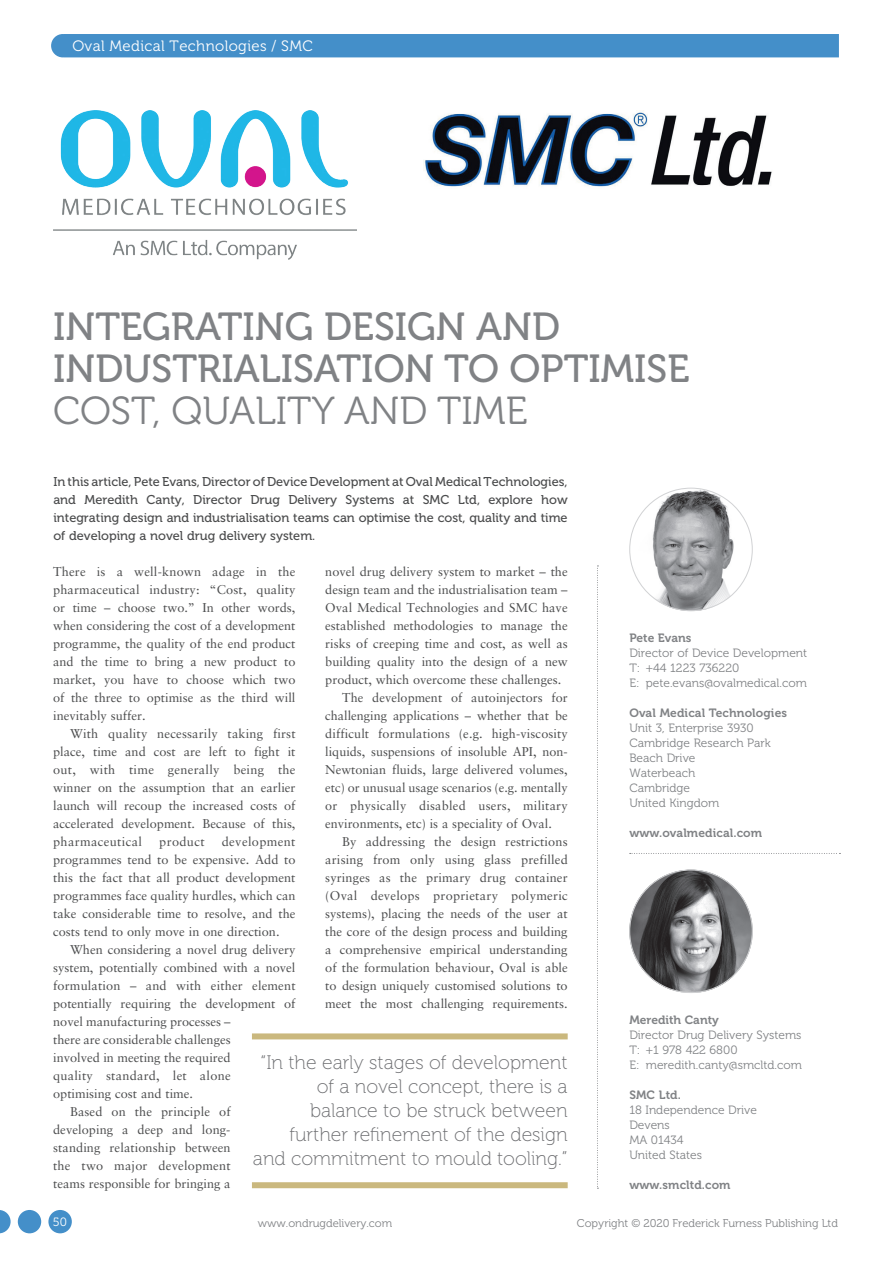
<style>
.page{position:relative;width:893px;height:1263px;background:#fff}
.page>*{position:absolute;margin:0;border:0;box-sizing:border-box;transform-origin:0 0}
.MF_Title{font:39px/42px "Museo 500";color:#808285}
.MF_pullquote{font:19.5px/24px "Museo 100";color:#6c6d70;text-align:right}
.t1{font:15px "Museo 300";letter-spacing:.025em;color:#fff}
.MF_body{font:12.75px/18px "Sabon LT Std";color:#4b4c4d;text-align:justify}
.MF_body_no_indent{font:12.75px/18px "Sabon LT Std";color:#4b4c4d;text-align:justify}
.MF_standfirst{font:12.75px/18px "Museo 500";color:#4b4c4d;text-align:justify}
.MF_body-2{font:12.75px "Sabon LT Std";letter-spacing:.03em;color:#4b4c4d}
.MF_author_box_body{font:12px/15px "Museo 300";color:#808285}
.MF_author_box_body_B{font:12px "Museo 700";letter-spacing:.01em;color:#808285}
.MF_author_box_body_U{font:12px "Museo 700";letter-spacing:.01em;color:#808285}
.t2{font:12px "Museo 300";color:#fff}
.t3{font:11.25px "Museo 300";color:#808285}
.s1{font-family:"Museo 300"}
.s2{font-family:"Museo 700"}
</style>
<div class="page">
<div style="left:51px;top:34px;width:788px;height:23px;background:#448fc9"></div>
<svg style="left:597px;top:566px;width:1px;height:623px"></svg>
<svg style="left:630px;top:853px;width:210px;height:1px"></svg>
<img style="left:629px;top:488px;width:124px;height:123px;border-radius:62px">
<img style="left:629px;top:870px;width:124px;height:123px;border-radius:62px">
<div style="left:252px;top:1033px;width:316px;height:6px;background:#cab87e"></div>
<div style="left:252px;top:1182px;width:316px;height:6px;background:#cab87e"></div>
<img style="left:53px;top:111px;width:303px;height:148px">
<img style="left:423px;top:111px;width:349px;height:76px">
<div style="left:48px;top:1210px;width:24px;height:23px;background:#448fc9;border-radius:50%"></div>
<div style="left:18px;top:1210px;width:23px;height:23px;background:#448fc9;border-radius:50%"></div>
<svg style="left:0;top:1210px;width:11px;height:23px"></svg>
<p class="t1" style="left:72px;top:37px;width:242px">Oval Medical Technologies / SMC</p>
<p class="MF_Title" style="left:53px;top:306px;width:638px">INTEGRATING DESIGN AND<br>INDUSTRIALISATION TO OPTIMISE<br><span class="s1">COST, QUALITY AND TIME</span></p>
<p class="MF_standfirst" style="left:53px;top:473px;width:516px">In this article, Pete Evans, Director of Device Development at Oval Medical Technologies, and Meredith Canty, Director Drug Delivery Systems at SMC Ltd, explore how integrating design and industrialisation teams can optimise the cost, quality and time of developing a novel drug delivery system.</p>
<p class="MF_body_no_indent" style="left:53px;top:562px;width:244px">There is a well-known adage in the pharmaceutical industry: “Cost, quality or time – choose two.” In other words, when considering the cost of a development programme, the quality of the end product and the time to bring a new product to market, you have to choose which two of the three to optimise as the third will inevitably suffer.</p>
<p class="MF_body" style="left:53px;top:724px;width:244px;text-indent:17px">With quality necessarily taking first place, time and cost are left to fight it out, with time generally being the winner on the assumption that an earlier launch will recoup the increased costs of accelerated development. Because of this, pharmaceutical</p>
<p class="MF_body" style="left:325px;top:562px;width:244px">novel drug delivery system to market – the design team and the industrialisation team – Oval Medical Technologies and SMC have established methodologies to manage the risks of creeping time and cost, as well as building quality into the design of a new product, which overcome these challenges.</p>
<p class="MF_body" style="left:325px;top:688px;width:244px;text-indent:17px">The development of autoinjectors for challenging applications – whether that be difficult formulations (e.g. high-viscosity liquids, suspensions of insoluble API, non-Newtonian fluids, large delivered volumes, etc) or unusual usage scenarios (e.g. mentally or physically disabled users, military environments, etc) is a speciality of Oval.</p>
<p class="MF_body" style="left:325px;top:832px;width:244px;text-indent:17px">By addressing the design restrictions arising from only using glass prefilled syringes as the primary drug container (Oval develops proprietary polymeric systems), placing the needs of the user at the core of the design process and building a comprehensive empirical understanding of the formulation behaviour, Oval is able to design uniquely customised solutions to meet the most challenging requirements.</p>
<p class="MF_body" style="left:53px;top:832px;width:244px;text-indent:169px">development programmes tend to be expensive. Add to this the fact that all product development programmes face quality hurdles, which can take considerable time to resolve, and the costs tend to only move in one direction.</p>
<p class="MF_body" style="left:53px;top:940px;width:244px;text-align:left;text-indent:17px">When considering a novel drug delivery system, potentially combined with a novel formulation – and with either element potentially requiring the development of novel manufacturing processes –<br>there are considerable challenges<br>involved in meeting the required<br>quality standard, let alone<br>optimising cost and time.</p>
<p class="MF_body" style="left:53px;top:1102px;width:179px;text-indent:17px">Based on the principle of developing a deep and long&shy;standing relationship between the two major development teams responsible for bringing a</p>
<p class="MF_body-2" style="left:159px;top:834px;width:47px">product</p>
<p class="MF_pullquote" style="left:253px;top:1051px;width:316px">“In the early stages of development of a novel concept, there is a balance to be struck between further refinement of the design and commitment to mould tooling.”</p>
<p class="MF_author_box_body" style="left:629px;top:630px;width:179px"><span class="s2">Pete Evans<br></span>Director of Device Development</p>
<p class="MF_author_box_body" style="left:629px;top:660px;width:111px">T: +44 1223 736220</p>
<p class="MF_author_box_body" style="left:629px;top:675px;width:179px">E: pete.evans@ovalmedical.com</p>
<p class="MF_author_box_body_B" style="left:629px;top:706px;width:159px">Oval Medical Technologies</p>
<p class="MF_author_box_body" style="left:629px;top:720px;width:126px">Unit 3, Enterprise 3930</p>
<p class="MF_author_box_body" style="left:629px;top:735px;width:143px">Cambridge Research Park</p>
<p class="MF_author_box_body" style="left:629px;top:750px;width:68px">Beach Drive</p>
<p class="MF_author_box_body" style="left:629px;top:765px;width:68px">Waterbeach</p>
<p class="MF_author_box_body" style="left:629px;top:780px;width:62px">Cambridge</p>
<p class="MF_author_box_body" style="left:629px;top:795px;width:92px">United Kingdom</p>
<p class="MF_author_box_body_U" style="left:629px;top:826px;width:134px">www.ovalmedical.com</p>
<p class="MF_author_box_body" style="left:629px;top:1012px;width:174px"><span class="s2">Meredith Canty<br></span>Director Drug Delivery Systems</p>
<p class="MF_author_box_body" style="left:629px;top:1042px;width:110px">T: +1 978 422 6800</p>
<p class="MF_author_box_body" style="left:629px;top:1057px;width:174px">E: meredith.canty@smcltd.com</p>
<p class="MF_author_box_body_B" style="left:629px;top:1088px;width:53px">SMC Ltd.</p>
<p class="MF_author_box_body" style="left:629px;top:1102px;width:129px">18 Independence Drive</p>
<p class="MF_author_box_body" style="left:629px;top:1117px;width:42px">Devens</p>
<p class="MF_author_box_body" style="left:629px;top:1132px;width:56px">MA 01434</p>
<p class="MF_author_box_body" style="left:629px;top:1147px;width:74px">United States</p>
<p class="MF_author_box_body_B" style="left:629px;top:1178px;width:103px">www.smcltd.com</p>
<p class="t2" style="left:53px;top:1215px;width:16px">50</p>
<p class="t3" style="left:258px;top:1217px;width:136px">www.ondrugdelivery.com</p>
<p class="t3" style="left:577px;top:1217px;width:263px">Copyright © 2020 Frederick Furness Publishing Ltd</p>
</div>
